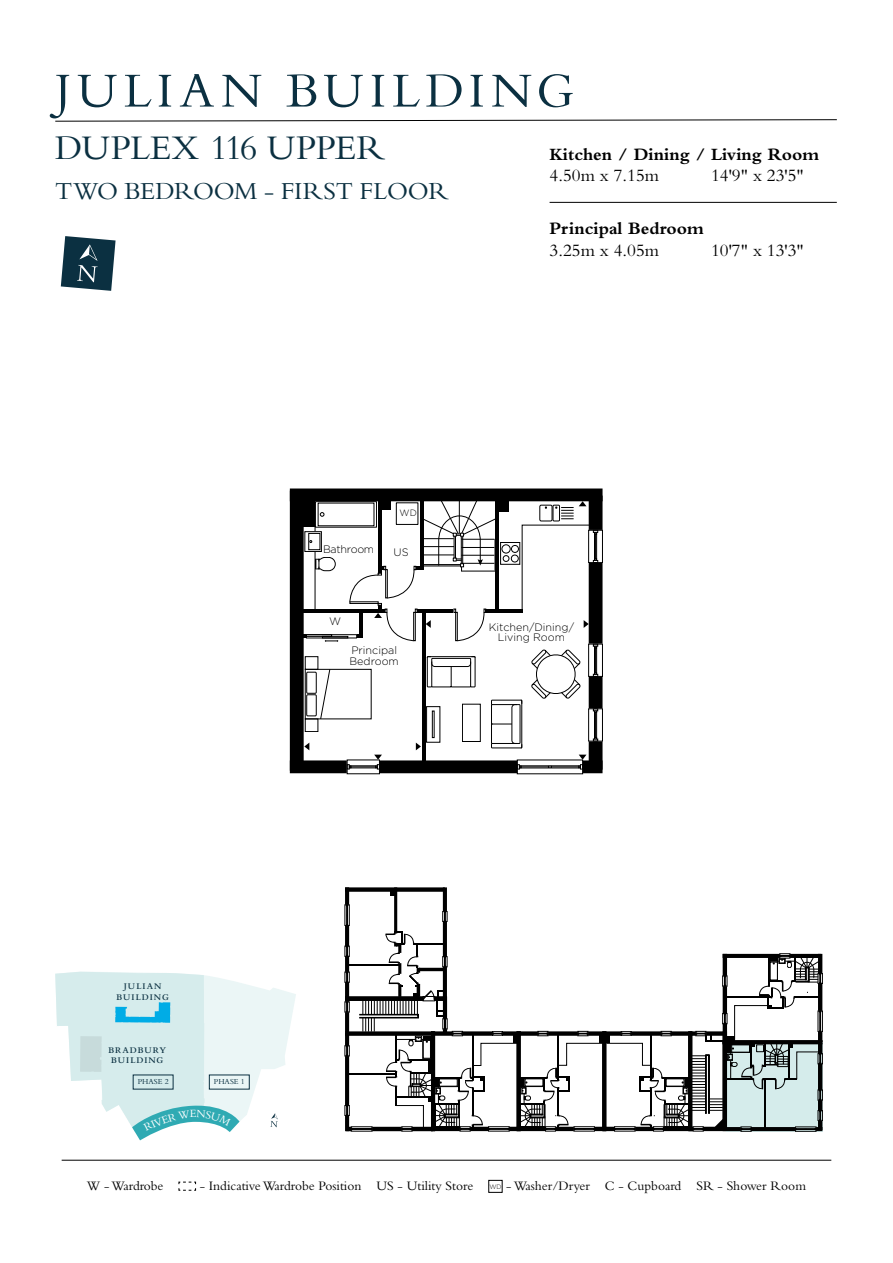
<style>
.page{position:relative;width:893px;height:1263px;background:#fff}
.page>*{position:absolute;margin:0;border:0;box-sizing:border-box;transform-origin:0 0}
.t1{font:51px "Bembo Std";letter-spacing:.11em;color:#0b3041}
.t2{font:36px "Bembo Std";letter-spacing:-.02em;color:#0b3041}
.t3{font:25.5px "Bembo Std";letter-spacing:-.01em;color:#0b3041}
.t4{font:18px "Bembo Std";color:#000}
.t5{font:700 18px "Bembo MT Pro";color:#000}
.t6{font:13.5px "Bembo Std";color:#000}
.t7{font:300 10.8px/10.8px "Gotham";color:#000;text-align:center}
.t8{font:300 10.8px "Gotham";letter-spacing:-.025em;color:#000}
.t9{font:300 9.15px "Gotham";color:#000}
.t10{font:600 9px/10.8px "Bembo MT Pro";letter-spacing:.115em;color:#0b3041;text-align:center}
.t11{font:7.95px "Bembo Std";color:#0b3041}
.s1{font-family:"Gotham";font-weight:300;font-size:6.45px}
</style>
<div class="page">
<hr style="left:62px;top:1160px;width:769px;height:1px;background:#000">
<svg style="left:55px;top:119px;width:782px;height:3px"></svg>
<svg style="left:178px;top:1181px;width:18px;height:10px"></svg>
<div style="left:488px;top:1180px;width:15px;height:13px;border:1px solid #000"></div>
<svg style="left:61px;top:236px;width:55px;height:55px;background:#3c5a67"></svg>
<hr style="left:550px;top:202px;width:287px;height:1px;background:#000">
<div style="left:588px;top:530px;width:15px;height:33px;border:1px solid #000"></div>
<div style="left:588px;top:644px;width:15px;height:33px;border:1px solid #000"></div>
<div style="left:588px;top:708px;width:15px;height:33px;border:1px solid #000"></div>
<svg style="left:345px;top:887px;width:477px;height:244px"></svg>
<svg style="left:55px;top:972px;width:241px;height:168px"></svg>
<svg style="left:290px;top:488px;width:312px;height:285px"></svg>
<h1 class="t1" style="left:55px;top:61px;width:520px">JULIAN BUILDING</h1>
<h2 class="t2" style="left:55px;top:126px;width:332px">DUPLEX 116 UPPER</h2>
<h3 class="t3" style="left:55px;top:176px;width:395px">TWO BEDROOM - FIRST FLOOR</h3>
<h3 class="t5" style="left:550px;top:144px;width:271px">Kitchen / Dining / Living Room</h3>
<h3 class="t4" style="left:550px;top:165px;width:111px">4.50m x 7.15m</h3>
<h3 class="t4" style="left:711px;top:165px;width:94px">14'9" x 23'5"</h3>
<h3 class="t5" style="left:550px;top:218px;width:156px">Principal Bedroom</h3>
<h3 class="t4" style="left:550px;top:240px;width:111px">3.25m x 4.05m</h3>
<h3 class="t4" style="left:711px;top:240px;width:94px">10'7" x 13'3"</h3>
<p class="t9" style="left:400px;top:507px;width:19px">WD</p>
<p class="t8" style="left:323px;top:542px;width:53px">Bathroom</p>
<p class="t7" style="left:393px;top:546px;width:17px">US</p>
<p class="t7" style="left:349px;top:644px;width:51px;text-align:left">Principal<br>Bedroom</p>
<p class="t7" style="left:489px;top:621px;width:87px">Kitchen/Dining/<br>Living Room</p>
<p class="t10" style="left:117px;top:980px;width:54px">JULIAN<br>BUILDING</p>
<p class="t10" style="left:108px;top:1044px;width:59px">BRADBURY<br>BUILDING</p>
<p class="t11" style="left:138px;top:1077px;width:32px">PHASE 2</p>
<p class="t11" style="left:214px;top:1077px;width:32px">PHASE 1</p>
<p class="t6" style="left:87px;top:1177px;width:78px">W - Wardrobe</p>
<p class="t6" style="left:200px;top:1177px;width:608px">- Indicative Wardrobe Position US - Utility Store <span class="s1">WD</span> - Washer/Dryer C - Cupboard SR - Shower Room</p>
</div>
